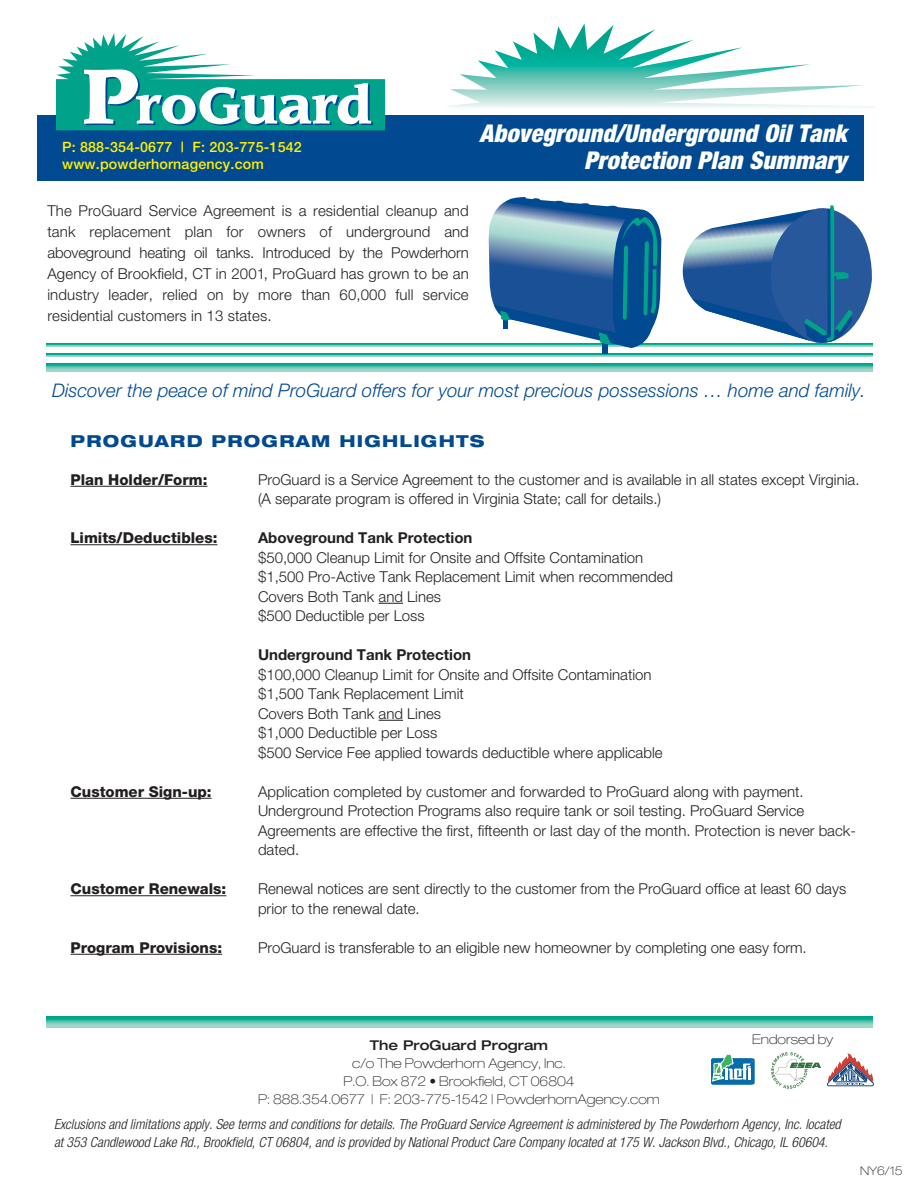
<style>
.page{position:relative;width:918px;height:1188px;background:#fff}
.page>*{position:absolute;margin:0;border:0;box-sizing:border-box;transform-origin:0 0}
.t1{font:italic 900 condensed 24.6px/27px "Helvetica Neue";letter-spacing:.01em;color:#fff;text-align:right}
.t2{font:italic 300 18.75px "Helvetica Neue";color:#014990}
.t3{font:800 expanded 16.5px "Helvetica Neue";letter-spacing:.075em;color:#014990}
.t4{font:300 15px/19.5px "Helvetica Neue";color:#231f20}
.t5{font:800 15px "Helvetica Neue";color:#231f20}
.t6{font:700 15px "Helvetica Neue";color:#231f20}
.t7{font:500 14.25px/17.1px "Helvetica Neue";letter-spacing:.015em;color:#fff101}
.t8{font:italic 300 condensed 13.8px/18px "Helvetica Neue";color:#231f20}
.t9{font:100 expanded 13.5px/18px "Helvetica Neue";color:#231f20;text-align:center}
.t10{font:500 expanded 13.5px "Helvetica Neue";color:#231f20}
.t11{font:100 expanded 12px "Helvetica Neue";color:#231f20}
</style>
<div class="page">
<svg style="left:447px;top:23px;width:428px;height:85px"></svg>
<div style="left:38px;top:115px;width:826px;height:65px;background:#014990"></div>
<svg style="left:56px;top:33px;width:329px;height:97px"></svg>
<svg style="left:46px;top:363px;width:827px;height:9px"></svg>
<svg style="left:46px;top:344px;width:633px;height:2px"></svg>
<svg style="left:46px;top:354px;width:827px;height:2px"></svg>
<svg style="left:46px;top:1017px;width:827px;height:11px"></svg>
<hr style="left:70px;top:486px;width:137px;height:1px;background:#231f20">
<hr style="left:70px;top:544px;width:147px;height:1px;background:#231f20">
<svg style="left:379px;top:603px;width:24px;height:1px"></svg>
<svg style="left:379px;top:720px;width:24px;height:1px"></svg>
<hr style="left:70px;top:798px;width:142px;height:1px;background:#231f20">
<hr style="left:70px;top:895px;width:156px;height:1px;background:#231f20">
<hr style="left:70px;top:954px;width:152px;height:1px;background:#231f20">
<div style="left:602px;top:340px;width:5px;height:13px;background:#014990"></div>
<svg style="left:488px;top:197px;width:174px;height:152px"></svg>
<svg style="left:679px;top:205px;width:194px;height:142px"></svg>
<div style="left:711px;top:1058px;width:44px;height:27px;background:#076ca9;border-radius:2px"></div>
<svg style="left:712px;top:1054px;width:41px;height:27px"></svg>
<svg style="left:771px;top:1052px;width:50px;height:37px"></svg>
<svg style="left:827px;top:1053px;width:47px;height:33px"></svg>
<p class="t7" style="left:62px;top:138px;width:241px">P: 888-354-0677 | F: 203-775-1542 www.powderhornagency.com</p>
<p class="t4" style="left:47px;top:200px;width:423px;line-height:21px;text-align:justify">The ProGuard Service Agreement is a residential cleanup and tank replacement plan for owners of underground and aboveground heating oil tanks. Introduced by the Powderhorn Agency of Brookfield, CT in 2001, ProGuard has grown to be an industry leader, relied on by more than 60,000 full service residential customers in 13 states.</p>
<h1 class="t1" style="left:480px;top:120px;width:369px">Aboveground/Underground Oil Tank<br>Protection Plan Summary</h1>
<p class="t2" style="left:52px;top:379px;width:815px">Discover the peace of mind ProGuard offers for your most precious possessions … home and family.</p>
<p class="t3" style="left:70px;top:431px;width:416px">PROGUARD PROGRAM HIGH LIGHTS</p>
<p class="t5" style="left:70px;top:470px;width:138px">Plan Holder/Form:</p>
<p class="t4" style="left:258px;top:469px;width:603px">ProGuard is a Service Agreement to the customer and is available in all states except Virginia. (A separate program is offered in Virginia State; call for details.)</p>
<p class="t5" style="left:70px;top:529px;width:148px">Limits/Deductibles:</p>
<p class="t6" style="left:258px;top:529px;width:216px">Aboveground Tank Protection</p>
<p class="t4" style="left:258px;top:547px;width:417px">$50,000 Cleanup Limit for Onsite and Offsite Contamination $1,500 Pro-Active Tank Replacement Limit when recommended Covers Both Tank and Lines<br>$500 Deductible per Loss</p>
<p class="t6" style="left:258px;top:646px;width:215px">Underground Tank Protection</p>
<p class="t4" style="left:258px;top:664px;width:406px">$100,000 Cleanup Limit for Onsite and Offsite Contamination $1,500 Tank Replacement Limit<br>Covers Both Tank and Lines<br>$1,000 Deductible per Loss<br>$500 Service Fee applied towards deductible where applicable</p>
<p class="t5" style="left:70px;top:782px;width:143px">Customer Sign-up:</p>
<p class="t4" style="left:258px;top:781px;width:599px">Application completed by customer and forwarded to ProGuard along with payment.<br>Underground Protection Programs also require tank or soil testing. ProGuard Service Agreements are effective the first, fifteenth or last day of the month. Protection is never back&shy;dated.</p>
<p class="t5" style="left:70px;top:880px;width:157px">Customer Renewals:</p>
<p class="t4" style="left:258px;top:879px;width:590px">Renewal notices are sent directly to the customer from the ProGuard office at least 60 days prior to the renewal date.</p>
<p class="t5" style="left:70px;top:938px;width:153px">Program Provisions:</p>
<p class="t4" style="left:258px;top:937px;width:550px">ProGuard is transferable to an eligible new homeowner by completing one easy form.</p>
<p class="t9" style="left:752px;top:1030px;width:83px">Endorsed by</p>
<p class="t10" style="left:370px;top:1036px;width:180px">The ProGuard Program</p>
<p class="t9" style="left:258px;top:1054px;width:403px">c/o The Powderhorn Agency, Inc.<br>P.O. Box 872 • Brookfield, CT 06804<br>P: 888.354.0677 | F: 203-775-1542 | PowderhornAgency.com</p>
<p class="t8" style="left:54px;top:1115px;width:788px">Exclusions and limitations apply. See terms and conditions for details. The ProGuard Service Agreement is administered by The Powderhorn Agency, Inc. located at 353 Candlewood Lake Rd., Brookfield, CT 06804, and is provided by National Product Care Company located at 175 W. Jackson Blvd., Chicago, IL 60604.</p>
<p class="t11" style="left:860px;top:1164px;width:44px">NY6/15</p>
</div>
